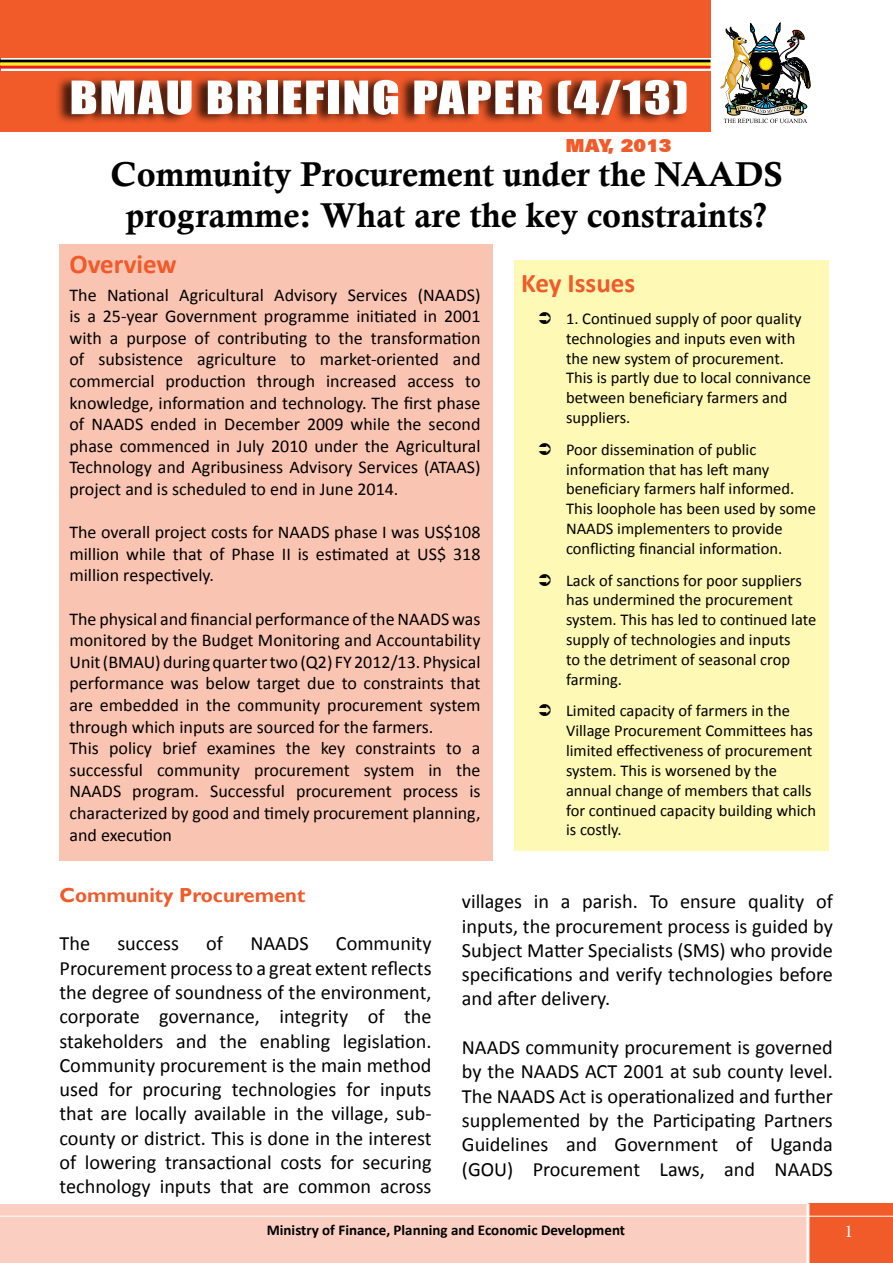
<style>
.page{position:relative;width:893px;height:1263px;background:#fff}
.page>*{position:absolute;margin:0;border:0;box-sizing:border-box;transform-origin:0 0}
.t1{font:42.45px "Impact";letter-spacing:.03em;color:#fff;scale:1.21 1}
.t2{font:34.5px/41.4px "Calis MT Bol";color:#000;text-align:center}
.t3{font:700 27px "Calibri";color:#f15a29}
.t4{font:20.25px/24.3px "Calibri";color:#000;text-align:justify}
.t5{font:700 20.25px "Gill Sans";color:#f15a29}
.t6{font:18px/21.6px "Calibri";color:#000;text-align:justify}
.t7{font:900 18px "Zurich BT";color:#f15a29}
.t8{font:18px "Minion Pro";color:#fff}
.t9{font:16.5px/19.8px "Calibri";color:#000}
.t10{font:700 15px "Calibri";color:#000}
</style>
<div class="page">
<div style="left:0;top:1205px;width:817px;height:58px;background:#facfc1"></div>
<div style="left:808px;top:1203px;width:85px;height:60px;background:#f15a29"></div>
<hr style="left:0;top:1216px;width:893px;height:1px;background:#fff">
<hr style="left:806px;top:1203px;width:3px;height:60px;background:#fff">
<div style="left:514px;top:260px;width:314px;height:590px;background:#fff9b6"></div>
<div style="left:60px;top:244px;width:433px;height:616px;background:#fac4b2"></div>
<div style="left:0;top:0;width:710px;height:131px;background:#f15a29"></div>
<div style="left:56px;top:74px;width:631px;height:51px;background:#000;opacity:.75"></div>
<img style="left:721px;top:23px;width:89px;height:100px">
<svg style="left:1px;top:58px;width:710px;height:12px;background:#dfdfde"></svg>
<hr style="left:0;top:60px;width:710px;height:3px;background:#000">
<hr style="left:0;top:63px;width:710px;height:3px;background:#fff200">
<hr style="left:0;top:66px;width:710px;height:3px;background:#ed1d24">
<h1 class="t1" style="left:69px;top:65px;width:513px">BMAU BRIEFING PAPER (4/13)</h1>
<p class="t7" style="left:566px;top:134px;width:107px">MAY, 2013</p>
<h2 class="t2" style="left:110px;top:154px;width:674px">Community Procurement under the NAADS programme: What are the key constraints?</h2>
<h3 class="t3" style="left:69px;top:247px;width:109px">Overview</h3>
<p class="t6" style="left:69px;top:284px;width:413px">The National Agricultural Advisory Services (NAADS) is a 25-year Government programme initiated in 2001 with a purpose of contributing to the transformation of subsistence agriculture to market-oriented and commercial production through increased access to knowledge, information and technology. The first phase of NAADS ended in December 2009 while the second phase commenced in July 2010 under the Agricultural Technology and Agribusiness Advisory Services (ATAAS) project and is scheduled to end in June 2014.</p>
<p class="t6" style="left:69px;top:521px;width:413px">The overall project costs for NAADS phase I was US$108 million while that of Phase II is estimated at US$ 318 million respectively.</p>
<p class="t6" style="left:69px;top:608px;width:413px;text-align:left">The physical and financial performance of the NAADS was monitored by the Budget Monitoring and Accountability Unit(BMAU)duringquartertwo(Q2) FY 2012/13.Physical performance was below target due to constraints that are embedded in the community procurement system through which inputs are sourced for the farmers.<br>This policy brief examines the key constraints to a successful community procurement system in the NAADS program. Successful procurement process is characterized by good and timely procurement planning, and execution</p>
<h3 class="t3" style="left:521px;top:266px;width:116px">Key Issues</h3>
<p class="t9" style="left:566px;top:309px;width:246px">1. Continued supply of poor quality technologies and inputs even with the new system of procurement.<br>This is partly due to local connivance between beneficiary farmers and suppliers.</p>
<p class="t9" style="left:566px;top:439px;width:251px">Poor dissemination of public information that has left many beneficiary farmers half informed.<br>This loophole has been used by some NAADS implementers to provide conflicting financial information.</p>
<p class="t9" style="left:566px;top:570px;width:252px">Lack of sanctions for poor suppliers has undermined the procurement system. This has led to continued late supply of technologies and inputs<br>to the detriment of seasonal crop farming.</p>
<p class="t9" style="left:566px;top:701px;width:252px">Limited capacity of farmers in the<br>Village Procurement Committees has limited effectiveness of procurement system. This is worsened by the annual change of members that calls for continued capacity building which is costly.</p>
<p class="t5" style="left:60px;top:883px;width:247px">Community Procurement</p>
<p class="t4" style="left:60px;top:931px;width:32px">The</p>
<p class="t4" style="left:117px;top:931px;width:63px">success</p>
<p class="t4" style="left:206px;top:931px;width:18px">of</p>
<p class="t4" style="left:250px;top:931px;width:60px">NAADS</p>
<p class="t4" style="left:59px;top:931px;width:374px;text-indent:276px">Community Procurement process to a great extent reflects the degree of soundness of the environment, corporate governance, integrity of the stakeholders and the enabling legislation.<br>Community procurement is the main method used for procuring technologies for inputs that are locally available in the village, sub&shy;county or district. This is done in the interest of lowering transactional costs for securing technology inputs that are common across</p>
<p class="t4" style="left:462px;top:889px;width:373px">villages in a parish. To ensure quality of inputs, the procurement process is guided by Subject Matter Specialists (SMS) who provide specifications and verify technologies before and after delivery.</p>
<p class="t4" style="left:462px;top:1035px;width:373px">NAADS community procurement is governed by the NAADS ACT 2001 at sub county level.<br>The NAADS Act is operationalized and further supplemented by the Participating Partners Guidelines and Government of Uganda (GOU) Procurement Laws, and NAADS</p>
<p class="t10" style="left:267px;top:1220px;width:360px">Ministry of Finance, Planning and Economic Development</p>
<p class="t8" style="left:845px;top:1219px;width:10px">1</p>
</div>
